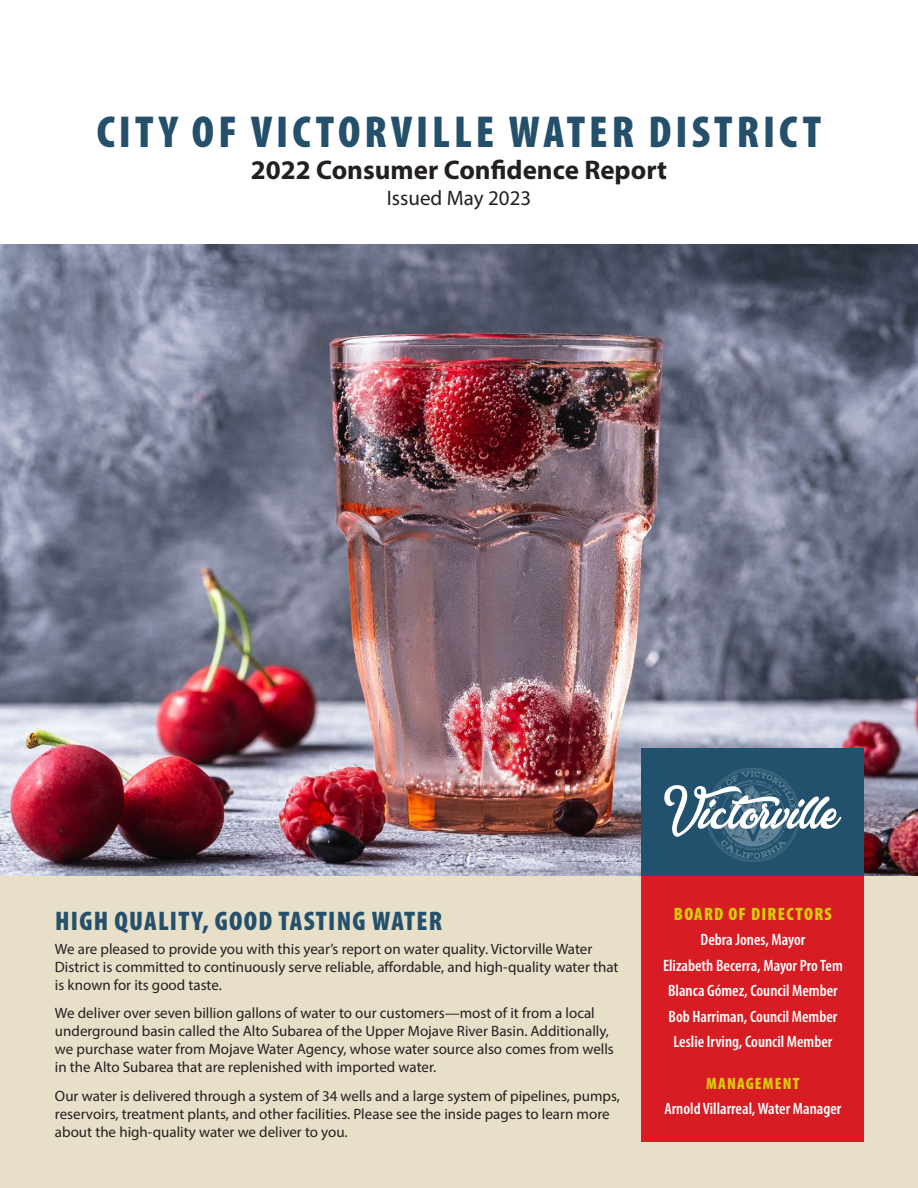
<style>
.page{position:relative;width:918px;height:1188px;background:#fff}
.page>*{position:absolute;margin:0;border:0;box-sizing:border-box;transform-origin:0 0}
.t1{font:900 condensed 45px "Myriad Pro";letter-spacing:.09em;color:#25506b}
.t2{font:900 condensed 27px "Myriad Pro";letter-spacing:.045em;color:#25506b}
.t3{font:700 27px "Myriad Pro";color:#231f20}
.t4{font:21px "Myriad Pro";color:#231f20}
.t5{font:900 condensed 18px "Myriad Pro";letter-spacing:.07em;color:#d6cd09}
.t6{font:600 condensed 16.5px "Myriad Pro";color:#fff}
.t7{font:900 condensed 16.5px "Myriad Pro";letter-spacing:.07em;color:#d6cd09}
.t8{font:15px/18px "Myriad Pro";color:#231f20}
</style>
<div class="page">
<div style="left:0;top:876px;width:918px;height:312px;background:#e7dfc8"></div>
<img style="left:0;top:244px;width:918px;height:632px">
<div style="left:642px;top:748px;width:222px;height:128px;background:#21516d"></div>
<img style="left:711px;top:768px;width:84px;height:93px">
<svg style="left:664px;top:785px;width:177px;height:52px"></svg>
<div style="left:642px;top:876px;width:222px;height:266px;background:#d81c23"></div>
<p class="t1" style="left:97px;top:103px;width:726px">CITY OF VICTORVILLE WATER DISTRICT</p>
<p class="t3" style="left:251px;top:153px;width:418px">2022 Consumer Confidence Report</p>
<p class="t4" style="left:387px;top:185px;width:146px">Issued May 2023</p>
<p class="t2" style="left:55px;top:904px;width:389px">HIGH QUALITY, GOOD TASTING WATER</p>
<p class="t8" style="left:55px;top:939px;width:565px">We are pleased to provide you with this year’s report on water quality. Victorville Water<br>District is committed to continuously serve reliable, affordable, and high-quality water that is known for its good taste.</p>
<p class="t8" style="left:55px;top:1004px;width:560px">We deliver over seven billion gallons of water to our customers—most of it from a local underground basin called the Alto Subarea of the Upper Mojave River Basin. Additionally, we purchase water from Mojave Water Agency, whose water source also comes from wells in the Alto Subarea that are replenished with imported water.</p>
<p class="t8" style="left:55px;top:1087px;width:566px">Our water is delivered through a system of 34 wells and a large system of pipelines, pumps, reservoirs, treatment plants, and other facilities. Please see the inside pages to learn more about the high-quality water we deliver to you.</p>
<p class="t5" style="left:674px;top:902px;width:159px">BOARD OF DIRECTORS</p>
<p class="t6" style="left:701px;top:929px;width:106px">Debra Jones, Mayor</p>
<p class="t6" style="left:663px;top:955px;width:181px">Elizabeth Becerra, Mayor Pro Tem</p>
<p class="t6" style="left:668px;top:980px;width:171px">Blanca Gómez, Council Member</p>
<p class="t6" style="left:668px;top:1006px;width:170px">Bob Harriman, Council Member</p>
<p class="t6" style="left:673px;top:1031px;width:160px">Leslie Irving, Council Member</p>
<p class="t7" style="left:706px;top:1073px;width:95px">MANAGEMENT</p>
<p class="t6" style="left:664px;top:1099px;width:178px">Arnold Villarreal, Water Manager</p>
</div>
